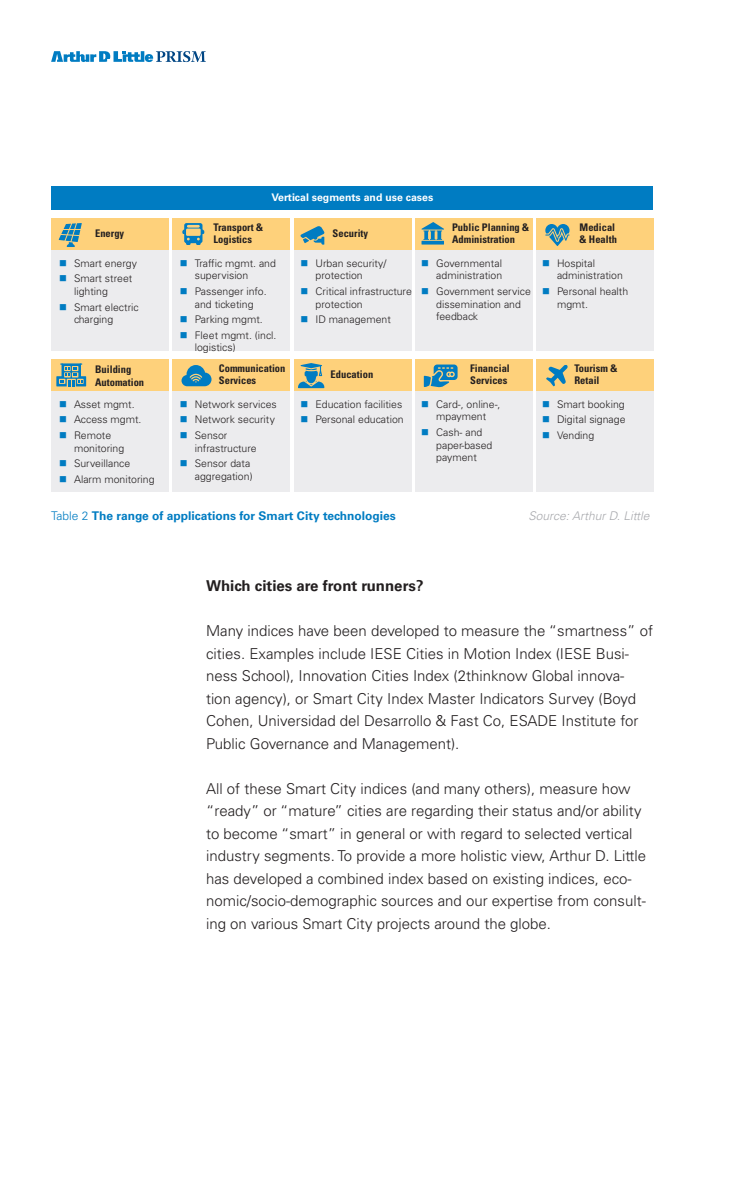
<style>
.page{position:relative;width:756px;height:1188px;background:#fff}
.page>*{position:absolute;margin:0;border:0;box-sizing:border-box;transform-origin:0 0}
.t1{font:300 15px/22.5px "Univers CE";color:#231f20}
.t2{font:700 15px "Univers CE";color:#231f20}
.t3{font:700 12px "Univers CE";color:#007cc2}
.t4{font:italic 300 12px "Univers CE";color:#a8a9ad}
.t5{font:300 10.5px/12.6px "Univers CE";color:#231f20}
.t6{font:700 condensed 10.5px/12.6px "Univers";color:#231f20}
.t7{font:700 10.5px "Univers CE";color:#fff}
.s1{color:#007cc2}
.s2{font-weight:300}
</style>
<div class="page">
<svg style="left:51px;top:51px;width:155px;height:11px"></svg>
<div style="left:51px;top:218px;width:118px;height:133px;background:#ececee"></div>
<div style="left:173px;top:218px;width:117px;height:133px;background:#ececee"></div>
<div style="left:294px;top:218px;width:117px;height:133px;background:#ececee"></div>
<div style="left:416px;top:218px;width:117px;height:133px;background:#ececee"></div>
<div style="left:537px;top:218px;width:117px;height:133px;background:#ececee"></div>
<div style="left:51px;top:218px;width:118px;height:32px;background:#fed17b"></div>
<div style="left:173px;top:218px;width:117px;height:32px;background:#fed17b"></div>
<div style="left:294px;top:218px;width:117px;height:32px;background:#fed17b"></div>
<div style="left:416px;top:218px;width:117px;height:32px;background:#fed17b"></div>
<div style="left:537px;top:218px;width:117px;height:32px;background:#fed17b"></div>
<div style="left:51px;top:359px;width:118px;height:133px;background:#ececee"></div>
<div style="left:173px;top:359px;width:117px;height:133px;background:#ececee"></div>
<div style="left:294px;top:359px;width:117px;height:133px;background:#ececee"></div>
<div style="left:416px;top:359px;width:117px;height:133px;background:#ececee"></div>
<div style="left:537px;top:359px;width:117px;height:133px;background:#ececee"></div>
<div style="left:51px;top:359px;width:118px;height:32px;background:#fed17b"></div>
<div style="left:173px;top:359px;width:117px;height:32px;background:#fed17b"></div>
<div style="left:294px;top:359px;width:117px;height:32px;background:#fed17b"></div>
<div style="left:416px;top:359px;width:117px;height:32px;background:#fed17b"></div>
<div style="left:537px;top:359px;width:117px;height:32px;background:#fed17b"></div>
<div style="left:51px;top:186px;width:602px;height:24px;background:#007cc2"></div>
<svg style="left:301px;top:226px;width:23px;height:19px"></svg>
<svg style="left:182px;top:223px;width:22px;height:22px"></svg>
<svg style="left:545px;top:224px;width:25px;height:22px"></svg>
<svg style="left:182px;top:365px;width:30px;height:21px"></svg>
<svg style="left:424px;top:365px;width:34px;height:22px"></svg>
<svg style="left:422px;top:241px;width:22px;height:4px"></svg>
<svg style="left:421px;top:222px;width:23px;height:18px"></svg>
<svg style="left:546px;top:365px;width:22px;height:22px"></svg>
<svg style="left:56px;top:363px;width:30px;height:23px"></svg>
<svg style="left:59px;top:223px;width:23px;height:24px"></svg>
<svg style="left:298px;top:363px;width:26px;height:25px"></svg>
<p class="t7" style="left:272px;top:191px;width:163px">Vertical segments and use cases</p>
<p class="t6" style="left:214px;top:221px;width:51px">Transport &amp;<br>Logistics</p>
<p class="t6" style="left:452px;top:221px;width:79px">Public Planning &amp;<br>Administration</p>
<p class="t6" style="left:95px;top:227px;width:31px">Energy</p>
<p class="t6" style="left:333px;top:227px;width:37px">Security</p>
<p class="t6" style="left:580px;top:221px;width:39px">Medical &amp; Health</p>
<p class="t5" style="left:59px;top:257px;width:80px"><span class="s1">■</span> Smart energy</p>
<p class="t5" style="left:74px;top:273px;width:60px;text-indent:-15px"><span class="s1">■</span> Smart street lighting</p>
<p class="t5" style="left:74px;top:301px;width:66px;text-indent:-15px"><span class="s1">■</span> Smart electric charging</p>
<p class="t5" style="left:195px;top:257px;width:83px;text-indent:-15px"><span class="s1">■</span> Traffic mgmt. and supervision</p>
<p class="t5" style="left:180px;top:285px;width:88px;text-align:center"><span class="s1">■</span> Passenger info. and ticketing</p>
<p class="t5" style="left:180px;top:313px;width:84px"><span class="s1">■</span> Parking mgmt.</p>
<p class="t5" style="left:195px;top:329px;width:83px;text-indent:-15px"><span class="s1">■</span> Fleet mgmt. (incl. logistics)</p>
<p class="t5" style="left:316px;top:257px;width:72px;text-indent:-15px"><span class="s1">■</span> Urban security/ protection</p>
<p class="t5" style="left:316px;top:285px;width:98px;text-indent:-15px"><span class="s1">■</span> Critical infrastructure protection</p>
<p class="t5" style="left:301px;top:313px;width:92px"><span class="s1">■</span> ID management</p>
<p class="t5" style="left:421px;top:257px;width:82px;text-align:right"><span class="s1">■</span> Governmental administration</p>
<p class="t5" style="left:436px;top:285px;width:96px;text-indent:-15px"><span class="s1">■</span> Government service dissemination and feedback</p>
<p class="t5" style="left:557px;top:257px;width:67px;text-indent:-15px"><span class="s1">■</span> Hospital administration</p>
<p class="t5" style="left:557px;top:285px;width:73px;text-indent:-15px"><span class="s1">■</span> Personal health mgmt.</p>
<p class="t6" style="left:219px;top:362px;width:68px">Communication<br>Services</p>
<p class="t6" style="left:331px;top:368px;width:44px">Education</p>
<p class="t6" style="left:574px;top:362px;width:44px">Tourism &amp;<br>Retail</p>
<p class="t6" style="left:95px;top:363px;width:51px">Building<br>Automation</p>
<p class="t6" style="left:470px;top:362px;width:41px">Financial<br>Services</p>
<p class="t5" style="left:59px;top:398px;width:77px"><span class="s1">■</span> Asset mgmt.</p>
<p class="t5" style="left:59px;top:414px;width:84px"><span class="s1">■</span> Access mgmt.</p>
<p class="t5" style="left:74px;top:429px;width:52px;text-indent:-15px"><span class="s1">■</span> Remote monitoring</p>
<p class="t5" style="left:59px;top:457px;width:73px"><span class="s1">■</span> Surveillance</p>
<p class="t5" style="left:59px;top:473px;width:97px"><span class="s1">■</span> Alarm monitoring</p>
<p class="t5" style="left:180px;top:398px;width:99px"><span class="s1">■</span> Network services</p>
<p class="t5" style="left:180px;top:414px;width:97px"><span class="s1">■</span> Network security</p>
<p class="t5" style="left:195px;top:429px;width:63px;text-indent:-15px"><span class="s1">■</span> Sensor infrastructure</p>
<p class="t5" style="left:180px;top:457px;width:74px;text-align:right"><span class="s1">■</span> Sensor data aggregation)</p>
<p class="t5" style="left:301px;top:398px;width:103px"><span class="s1">■</span> Education facilities</p>
<p class="t5" style="left:301px;top:414px;width:105px"><span class="s1">■</span> Personal education</p>
<p class="t5" style="left:421px;top:398px;width:81px;text-align:center"><span class="s1">■</span> Card-, online-, mpayment</p>
<p class="t5" style="left:436px;top:426px;width:58px;text-indent:-15px"><span class="s1">■</span> Cash- and paper-based payment</p>
<p class="t5" style="left:542px;top:398px;width:84px"><span class="s1">■</span> Smart booking</p>
<p class="t5" style="left:542px;top:414px;width:85px"><span class="s1">■</span> Digital signage</p>
<p class="t5" style="left:542px;top:429px;width:54px"><span class="s1">■</span> Vending</p>
<p class="t3" style="left:51px;top:509px;width:346px"><span class="s2">Table 2</span> The range of applications for Smart City technologies</p>
<p class="t4" style="left:528px;top:509px;width:123px">Source: Arthur D. Little</p>
<p class="t2" style="left:206px;top:577px;width:219px">Which cities are front runners?</p>
<p class="t1" style="left:206px;top:620px;width:449px">Many indices have been developed to measure the “smartness” of cities. Examples include IESE Cities in Motion Index (IESE Busi&shy;ness School), Innovation Cities Index (2thinknow Global innova&shy;tion agency), or Smart City Index Master Indicators Survey (Boyd Cohen, Universidad del Desarrollo &amp; Fast Co, ESADE Institute for Public Governance and Management).</p>
<p class="t1" style="left:206px;top:777px;width:442px">All of these Smart City indices (and many others), measure how “ready” or “mature” cities are regarding their status and/or ability to become “smart” in general or with regard to selected vertical industry segments. To provide a more holistic view, Arthur D. Little has developed a combined index based on existing indices, eco&shy;nomic/socio-demographic sources and our expertise from consult&shy;ing on various Smart City projects around the globe.</p>
</div>
